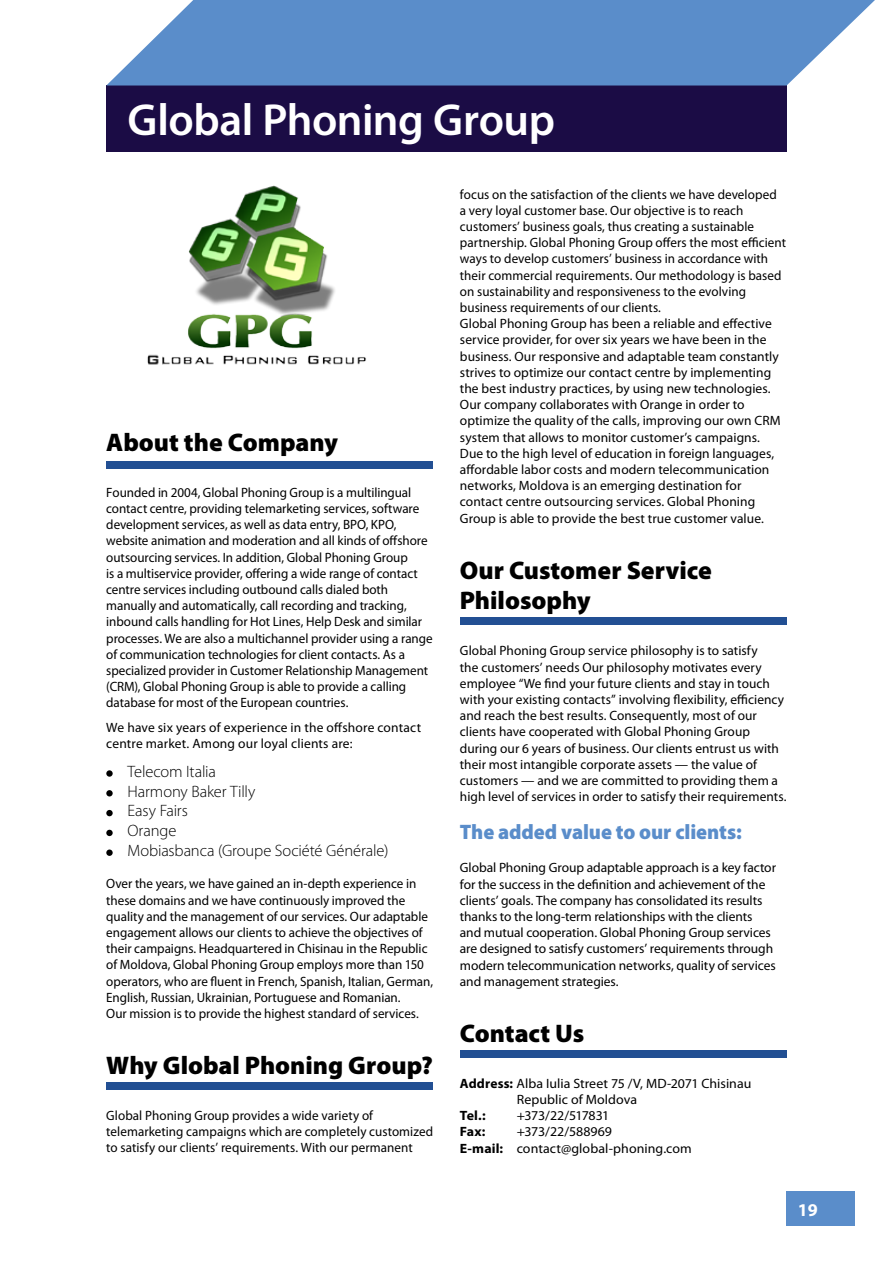
<style>
.page{position:relative;width:893px;height:1263px;background:#fff}
.page>*{position:absolute;margin:0;border:0;box-sizing:border-box;transform-origin:0 0}
.t1{font:600 45px "Myriad Pro";letter-spacing:-.01em;color:#fff}
.t2{font:900 25.5px/30.6px "Myriad Pro";color:#000}
.t3{font:900 21px "Myriad Pro";letter-spacing:-.005em;color:#5a8dca}
.t4{font:700 18px "Myriad Pro";color:#fff}
.t5{font:300 16.5px/19.8px "Myriad Pro";letter-spacing:-.005em;color:#000}
.t6{font:13.5px/16.2px "Myriad Pro";color:#000}
.t7{font:13.5px "Myriad Pro";letter-spacing:-.025em;color:#000}
.t8{font:700 13.5px "Myriad Pro";letter-spacing:-.005em;color:#000}
.s1{font-weight:700}
</style>
<div class="page">
<div style="left:787px;top:1192px;width:68px;height:34px;background:#5a8dca"></div>
<div style="left:106px;top:86px;width:681px;height:66px;background:#1b0c45"></div>
<svg style="left:106px;top:0;width:769px;height:86px;background:#6e9acf"></svg>
<svg style="left:106px;top:770px;width:7px;height:7px"></svg>
<div style="left:106px;top:790px;width:7px;height:6px;background:#000;border-radius:50%"></div>
<div style="left:106px;top:810px;width:7px;height:6px;background:#000;border-radius:50%"></div>
<div style="left:106px;top:830px;width:7px;height:6px;background:#000;border-radius:50%"></div>
<svg style="left:106px;top:849px;width:7px;height:7px"></svg>
<div style="left:106px;top:461px;width:327px;height:7px;background:#224f93"></div>
<div style="left:106px;top:1082px;width:327px;height:7px;background:#224f93"></div>
<div style="left:460px;top:1050px;width:327px;height:7px;background:#224f93"></div>
<div style="left:460px;top:617px;width:327px;height:7px;background:#224f93"></div>
<img style="left:147px;top:185px;width:219px;height:180px">
<h1 class="t1" style="left:128px;top:91px;width:429px">Global Phoning Group</h1>
<h2 class="t2" style="left:106px;top:426px;width:233px">About the Company</h2>
<p class="t6" style="left:106px;top:484px;width:328px">Founded in 2004, Global Phoning Group is a multilingual contact centre, providing telemarketing services, software development services, as well as data entry, BPO, KPO, website animation and moderation and all kinds of offshore outsourcing services. In addition, Global Phoning Group<br>is a multiservice provider, offering a wide range of contact centre services including outbound calls dialed both manually and automatically, call recording and tracking, inbound calls handling for Hot Lines, Help Desk and similar processes. We are also a multichannel provider using a range of communication technologies for client contacts. As a specialized provider in Customer Relationship Management (CRM), Global Phoning Group is able to provide a calling database for most of the European countries.</p>
<p class="t6" style="left:106px;top:719px;width:316px">We have six years of experience in the offshore contact centre market. Among our loyal clients are:</p>
<p class="t5" style="left:128px;top:761px;width:262px">Telecom Italia<br>Harmony Baker Tilly<br>Easy Fairs<br>Orange<br>Mobiasbanca (Groupe Société Générale)</p>
<p class="t6" style="left:106px;top:875px;width:328px">Over the years, we have gained an in-depth experience in these domains and we have continuously improved the quality and the management of our services. Our adaptable engagement allows our clients to achieve the objectives of their campaigns. Headquartered in Chisinau in the Republic of Moldova, Global Phoning Group employs more than 150 operators, who are fluent in French, Spanish, Italian, German, English, Russian, Ukrainian, Portuguese and Romanian.<br>Our mission is to provide the highest standard of services.</p>
<h2 class="t2" style="left:106px;top:1049px;width:328px">Why Global Phoning Group?</h2>
<p class="t6" style="left:106px;top:1107px;width:328px">Global Phoning Group provides a wide variety of telemarketing campaigns which are completely customized to satisfy our clients’ requirements. With our permanent</p>
<p class="t6" style="left:460px;top:186px;width:328px">focus on the satisfaction of the clients we have developed a very loyal customer base. Our objective is to reach customers’ business goals, thus creating a sustainable partnership. Global Phoning Group offers the most efficient ways to develop customers’ business in accordance with their commercial requirements. Our methodology is based on sustainability and responsiveness to the evolving business requirements of our clients.<br>Global Phoning Group has been a reliable and effective service provider, for over six years we have been in the business. Our responsive and adaptable team constantly strives to optimize our contact centre by implementing the best industry practices, by using new technologies.<br>Our company collaborates with Orange in order to optimize the quality of the calls, improving our own CRM system that allows to monitor customer’s campaigns.<br>Due to the high level of education in foreign languages, affordable labor costs and modern telecommunication networks, Moldova is an emerging destination for contact centre outsourcing services. Global Phoning Group is able to provide the best true customer value.</p>
<h2 class="t2" style="left:460px;top:554px;width:254px">Our Customer Service<br>Philosophy</h2>
<p class="t6" style="left:460px;top:642px;width:328px">Global Phoning Group service philosophy is to satisfy<br>the customers’ needs Our philosophy motivates every employee “We find your future clients and stay in touch with your existing contacts” involving flexibility, efficiency and reach the best results. Consequently, most of our clients have cooperated with Global Phoning Group during our 6 years of business. Our clients entrust us with their most intangible corporate assets — the value of customers — and we are committed to providing them a high level of services in order to satisfy their requirements.</p>
<h3 class="t3" style="left:460px;top:818px;width:283px">The added value to our clients:</h3>
<p class="t6" style="left:460px;top:859px;width:318px">Global Phoning Group adaptable approach is a key factor for the success in the definition and achievement of the clients’ goals. The company has consolidated its results thanks to the long-term relationships with the clients and mutual cooperation. Global Phoning Group services are designed to satisfy customers’ requirements through modern telecommunication networks, quality of services and management strategies.</p>
<h2 class="t2" style="left:460px;top:1017px;width:126px">Contact Us</h2>
<p class="t6" style="left:517px;top:1075px;width:236px;text-indent:-57px"><span class="s1">Address:</span> Alba Iulia Street 75 /V, MD-2071 Chisinau<br>Republic of Moldova</p>
<p class="t8" style="left:460px;top:1107px;width:27px">Tel.:</p>
<p class="t7" style="left:517px;top:1107px;width:94px">+373/22/517831</p>
<p class="t8" style="left:460px;top:1123px;width:27px">Fax:</p>
<p class="t6" style="left:460px;top:1124px;width:233px;text-indent:57px">+373/22/588969<br><span class="s1">E-mail:</span> contact@global-phoning.com</p>
<h3 class="t4" style="left:798px;top:1198px;width:21px">19</h3>
</div>
